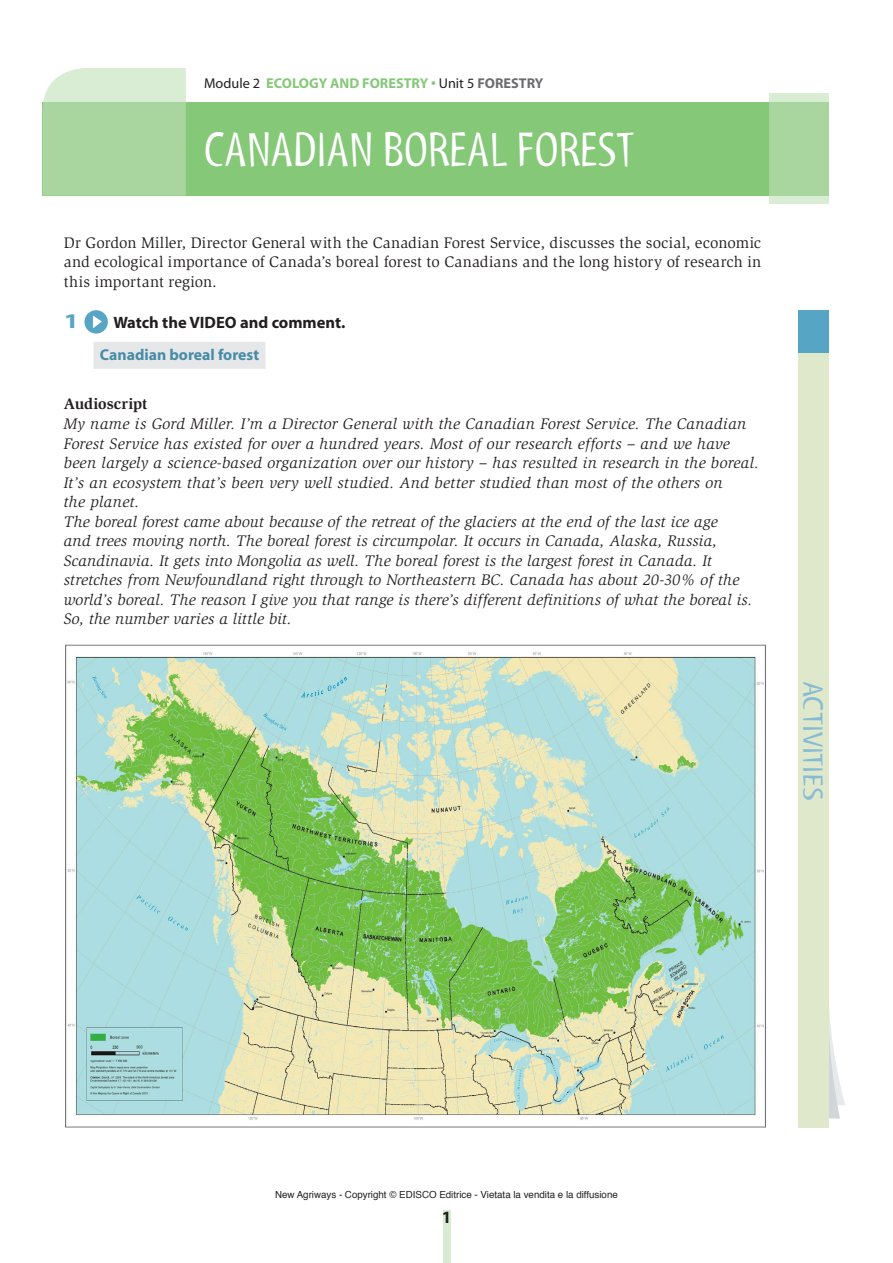
<style>
.page{position:relative;width:893px;height:1263px;background:#fff}
.page>*{position:absolute;margin:0;border:0;box-sizing:border-box;transform-origin:0 0}
.Titolo_unità{font:49.5px "Myriad Tilt";color:#fff}
.t1{font:28.5px "Myriad Tilt";letter-spacing:-.01em;color:#86bbd4;scale:1.26 1}
.Consegna_esercizi{font:700 21px "Myriad";color:#56a5c4;scale:1.3 1}
.t2{font:700 17.25px "Myriad";color:#231f20}
.Consegna_esercizi-2{font:700 16.5px "Myriad";color:#231f20}
.Testo{font:italic 15.75px/19.5px "Slimbach";letter-spacing:.015em;color:#231f20}
.Testo-2{font:15.75px/19.5px "Slimbach";letter-spacing:.01em;color:#231f20;text-align:justify}
.esercizi_1_cifra{font:700 15.75px "Myriad";color:#468ca6}
.Testo-3{font:700 15.75px "Slimbach";letter-spacing:-.005em;color:#231f20}
.t3{font:700 14.25px "Myriad";color:#85c878}
.t4{font:9.75px "Helvetica";color:#231f20}
.s1{font-weight:400;color:#231f20}
.s2{color:#6c6d70}
</style>
<div class="page">
<div style="left:443px;top:1210px;width:7px;height:53px;background:#d8ebd2"></div>
<div style="left:43px;top:102px;width:786px;height:94px;background:#85c878"></div>
<svg style="left:770px;top:93px;width:59px;height:111px;background:#b0d9a6"></svg>
<svg style="left:43px;top:68px;width:143px;height:128px;background:#b6dcad"></svg>
<div style="left:94px;top:342px;width:171px;height:27px;background:#e6e7e9"></div>
<div style="left:84px;top:310px;width:24px;height:24px;background:#56a5c4;border-radius:50%"></div>
<svg style="left:93px;top:315px;width:9px;height:13px"></svg>
<img style="left:65px;top:644px;width:701px;height:484px">
<svg style="left:828px;top:988px;width:17px;height:131px"></svg>
<div style="left:798px;top:352px;width:30px;height:776px;background:#e0e8cc"></div>
<div style="left:798px;top:310px;width:30px;height:43px;background:#56a5c4"></div>
<p class="t3" style="left:204px;top:76px;width:341px"><span class="s1">Module 2</span> ECOLOGY AND FORESTRY • <span class="s1">Unit 5</span> <span class="s2">FORESTRY</span></p>
<p class="Titolo_unità" style="left:204px;top:123px;width:432px">CANADIAN BOREAL FOREST</p>
<p class="Testo-2" style="left:64px;top:233px;width:699px">Dr Gordon Miller, Director General with the Canadian Forest Service, discusses the social, economic and ecological importance of Canada’s boreal forest to Canadians and the long history of research in this important region.</p>
<p class="Consegna_esercizi" style="left:64px;top:310px;width:13px">1</p>
<p class="Consegna_esercizi-2" style="left:113px;top:314px;width:233px">Watch the VIDEO and comment.</p>
<p class="esercizi_1_cifra" style="left:100px;top:346px;width:161px">Canadian boreal forest</p>
<p class="Testo-3" style="left:64px;top:395px;width:85px">Audioscript</p>
<p class="Testo" style="left:64px;top:414px;width:697px">My name is Gord Miller. I’m a Director General with the Canadian Forest Service. The Canadian Forest Service has existed for over a hundred years. Most of our research efforts – and we have been largely a science-based organization over our history – has resulted in research in the boreal.<br>It’s an ecosystem that’s been very well studied. And better studied than most of the others on<br>the planet.</p>
<p class="Testo" style="left:64px;top:512px;width:690px">The boreal forest came about because of the retreat of the glaciers at the end of the last ice age<br>and trees moving north. The boreal forest is circumpolar. It occurs in Canada, Alaska, Russia, Scandinavia. It gets into Mongolia as well. The boreal forest is the largest forest in Canada. It stretches from Newfoundland right through to Northeastern BC. Canada has about 20-30% of the world’s boreal. The reason I give you that range is there’s different definitions of what the boreal is.<br>So, the number varies a little bit.</p>
<p class="t1" style="left:828px;top:681px;width:96px;rotate:90deg">ACTIVITIES</p>
<p class="t4" style="left:275px;top:1187px;width:344px">New Agriways - Copyright © EDISCO Editrice - Vietata la vendita e la diffusione</p>
<p class="t2" style="left:442px;top:1208px;width:11px">1</p>
</div>
